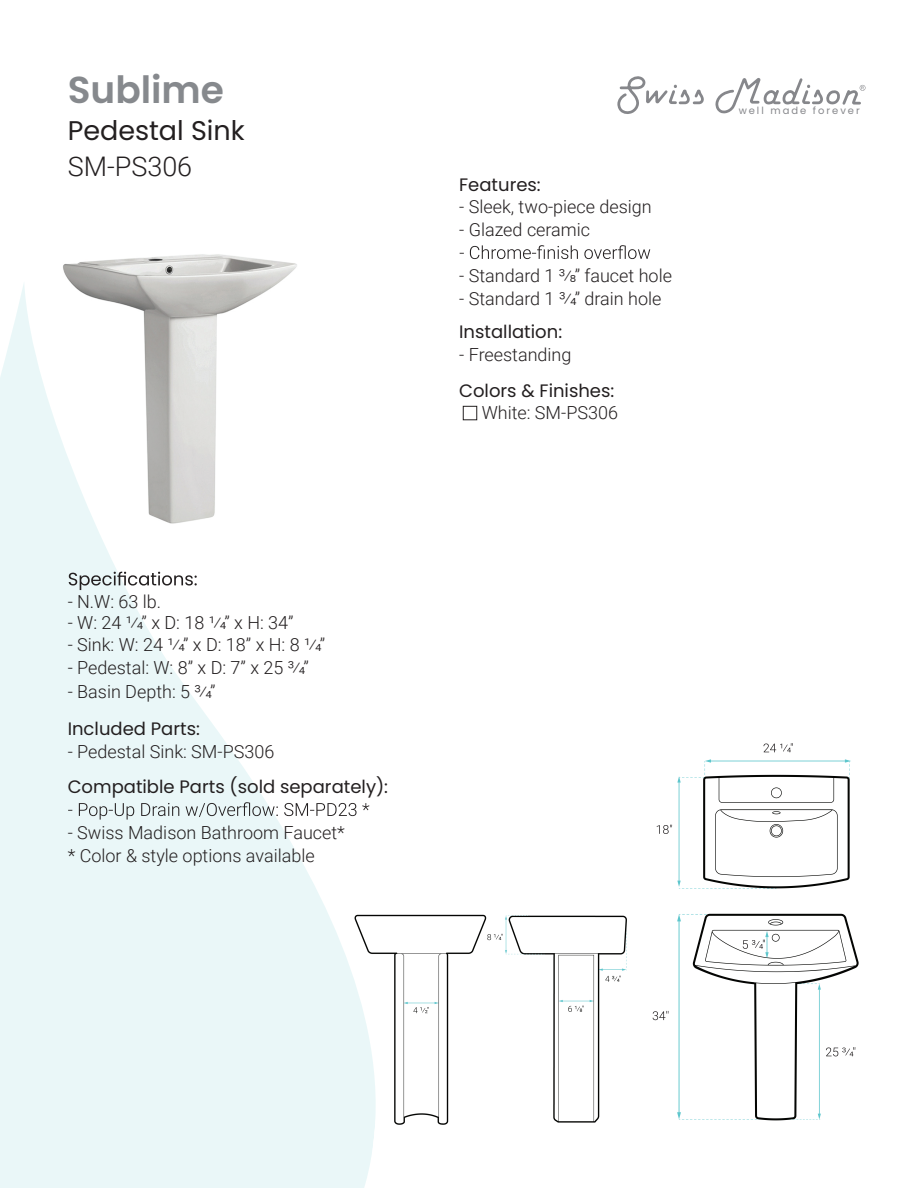
<style>
.page{position:relative;width:918px;height:1188px;background:#fff}
.page>*{position:absolute;margin:0;border:0;box-sizing:border-box;transform-origin:0 0}
.t1{font:600 37.5px "Poppins";color:#86898d}
.t2{font:27px "Poppins";color:#231f20}
.t3{font:300 27px "Roboto";color:#231f20}
.t4{font:300 18px/22.8px "Roboto";color:#231f20}
.t5{font:18px "Poppins";color:#231f20}
.t6{font:9.9px "Poppins";letter-spacing:.2em;color:#86878b}
</style>
<div class="page">
<img style="left:459px;top:914px;width:168px;height:209px">
<img style="left:63px;top:254px;width:234px;height:27px">
<svg style="left:0;top:281px;width:459px;height:907px;fill:#eaf7f8"></svg>
<svg style="left:460px;top:245px;width:190px;height:14px"></svg>
<svg style="left:69px;top:572px;width:128px;height:18px"></svg>
<div style="left:463px;top:406px;width:14px;height:14px;border:1px solid #231f20"></div>
<svg style="left:68px;top:802px;width:301px;height:18px"></svg>
<img style="left:652px;top:743px;width:207px;height:378px">
<svg style="left:617px;top:76px;width:87px;height:38px"></svg>
<svg style="left:715px;top:78px;width:150px;height:36px"></svg>
<h1 class="t1" style="left:68px;top:68px;width:158px">Sublime</h1>
<h2 class="t2" style="left:68px;top:114px;width:179px">Pedestal Sink</h2>
<h2 class="t3" style="left:68px;top:148px;width:126px">SM-PS306</h2>
<p class="t4" style="left:68px;top:590px;width:95px">- N.W: 63 lb.</p>
<p class="t4" style="left:68px;top:632px;width:259px">- Sink: W: 24 ¹⁄4” x D: 18” x H: 8 ¹⁄4”</p>
<p class="t4" style="left:68px;top:655px;width:243px">- Pedestal: W: 8” x D: 7” x 25 ³⁄4”</p>
<p class="t4" style="left:68px;top:611px;width:227px">- W: 24 ¹⁄4” x D: 18 ¹⁄4” x H: 34”</p>
<p class="t4" style="left:68px;top:679px;width:149px">- Basin Depth: 5 ³⁄4”</p>
<p class="t5" style="left:68px;top:718px;width:134px">Included Parts:</p>
<p class="t4" style="left:68px;top:739px;width:208px">- Pedestal Sink: SM-PS306</p>
<p class="t5" style="left:68px;top:776px;width:322px">Compatible Parts (sold separately):</p>
<p class="t4" style="left:68px;top:820px;width:279px">- Swiss Madison Bathroom Faucet* * Color &amp; style options available</p>
<p class="t5" style="left:459px;top:174px;width:83px">Features:</p>
<p class="t4" style="left:459px;top:195px;width:194px">- Sleek, two-piece design</p>
<p class="t4" style="left:459px;top:218px;width:132px">- Glazed ceramic</p>
<p class="t4" style="left:459px;top:263px;width:214px">- Standard 1 ³⁄8” faucet hole</p>
<p class="t4" style="left:459px;top:286px;width:204px">- Standard 1 ³⁄4” drain hole</p>
<p class="t5" style="left:459px;top:321px;width:104px">Installation:</p>
<p class="t4" style="left:459px;top:343px;width:114px">- Freestanding</p>
<p class="t5" style="left:459px;top:380px;width:157px">Colors &amp; Finishes:</p>
<p class="t4" style="left:482px;top:401px;width:138px">White: SM-PS306</p>
<p class="t6" style="left:739px;top:105px;width:123px">well made forever</p>
</div>
